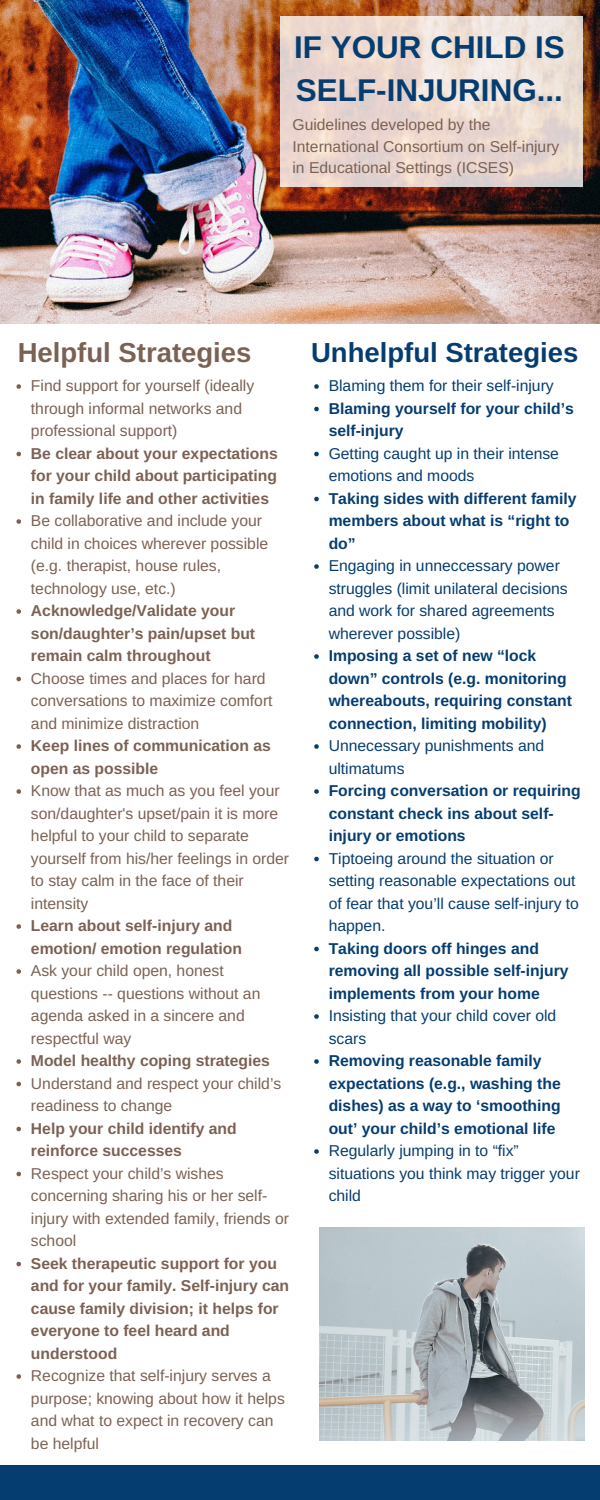
<style>
.page{position:relative;width:600px;height:1500px;background:#fff}
.page>*{position:absolute;margin:0;border:0;box-sizing:border-box;transform-origin:0 0}
.t1{font:700 31.4px/43.5px "Arimo";color:#053d70}
.t2{font:700 27.5px "Arimo";color:#053d70}
.t3{font:700 27.5px "Arimo";color:#7b6154}
.t4{font:15.7px/22.5px "Arimo";color:#7b6154}
.t5{font:700 15.7px/22.5px "Arimo";color:#053d70}
.t6{font:700 15.7px/22.5px "Arimo";color:#7b6154}
.t7{font:15.7px/22.5px "Arimo";color:#053d70}
</style>
<div class="page">
<img style="left:0;top:0;width:600px;height:323px">
<svg style="left:280px;top:16px;width:303px;height:171px;background:#ebdad2"></svg>
<svg style="left:16px;top:384px;width:5px;height:5px"></svg>
<svg style="left:16px;top:452px;width:5px;height:4px"></svg>
<svg style="left:16px;top:519px;width:5px;height:5px"></svg>
<svg style="left:16px;top:609px;width:5px;height:5px"></svg>
<svg style="left:16px;top:677px;width:5px;height:4px"></svg>
<svg style="left:16px;top:744px;width:5px;height:5px"></svg>
<svg style="left:16px;top:789px;width:5px;height:5px"></svg>
<svg style="left:16px;top:924px;width:5px;height:5px"></svg>
<svg style="left:16px;top:969px;width:5px;height:5px"></svg>
<svg style="left:16px;top:1059px;width:5px;height:5px"></svg>
<svg style="left:16px;top:1082px;width:5px;height:4px"></svg>
<svg style="left:16px;top:1127px;width:5px;height:4px"></svg>
<svg style="left:16px;top:1172px;width:5px;height:4px"></svg>
<svg style="left:16px;top:1262px;width:5px;height:4px"></svg>
<svg style="left:16px;top:1374px;width:5px;height:5px"></svg>
<svg style="left:314px;top:384px;width:5px;height:5px"></svg>
<svg style="left:314px;top:407px;width:5px;height:4px"></svg>
<svg style="left:314px;top:452px;width:5px;height:4px"></svg>
<svg style="left:314px;top:497px;width:5px;height:4px"></svg>
<svg style="left:314px;top:564px;width:5px;height:5px"></svg>
<svg style="left:314px;top:654px;width:5px;height:5px"></svg>
<svg style="left:314px;top:744px;width:5px;height:5px"></svg>
<svg style="left:314px;top:789px;width:5px;height:5px"></svg>
<svg style="left:314px;top:857px;width:5px;height:4px"></svg>
<svg style="left:314px;top:947px;width:5px;height:4px"></svg>
<svg style="left:314px;top:1014px;width:5px;height:5px"></svg>
<svg style="left:314px;top:1059px;width:5px;height:5px"></svg>
<svg style="left:314px;top:1149px;width:5px;height:5px"></svg>
<div style="left:0;top:1465px;width:600px;height:35px;background:#053d70"></div>
<img style="left:320px;top:1228px;width:264px;height:213px">
<h1 class="t1" style="left:294px;top:25px;width:272px">IF YOUR CHILD IS<br>SELF-INJURING...</h1>
<p class="t4" style="left:292px;top:113px;width:268px;line-height:21.8px">Guidelines developed by the<br>International Consortium on Self-injury in Educational Settings (ICSES)</p>
<h2 class="t3" style="left:18px;top:337px;width:235px">Helpful Strategies</h2>
<h2 class="t2" style="left:311px;top:337px;width:269px">Unhelpful Strategies</h2>
<p class="t4" style="left:31px;top:374px;width:225px">Find support for yourself (ideally through informal networks and professional support)</p>
<p class="t6" style="left:31px;top:442px;width:248px;text-align:justify">Be clear about your expectations for your child about participating in family life and other activities</p>
<p class="t4" style="left:31px;top:509px;width:239px">Be collaborative and include your child in choices wherever possible (e.g. therapist, house rules, technology use, etc.)</p>
<p class="t6" style="left:31px;top:599px;width:226px">Acknowledge/Validate your son/daughter’s pain/upset but remain calm throughout</p>
<p class="t4" style="left:31px;top:667px;width:243px">Choose times and places for hard conversations to maximize comfort and minimize distraction</p>
<p class="t6" style="left:31px;top:734px;width:241px">Keep lines of communication as open as possible</p>
<p class="t4" style="left:31px;top:779px;width:260px">Know that as much as you feel your son/daughter's upset/pain it is more helpful to your child to separate yourself from his/her feelings in order to stay calm in the face of their intensity</p>
<p class="t6" style="left:31px;top:914px;width:213px">Learn about self-injury and emotion/ emotion regulation</p>
<p class="t4" style="left:31px;top:959px;width:231px">Ask your child open, honest questions -- questions without an agenda asked in a sincere and respectful way</p>
<p class="t6" style="left:31px;top:1049px;width:241px">Model healthy coping strategies</p>
<p class="t4" style="left:31px;top:1072px;width:252px">Understand and respect your child’s readiness to change</p>
<p class="t6" style="left:31px;top:1117px;width:207px">Help your child identify and reinforce successes</p>
<p class="t4" style="left:31px;top:1162px;width:260px">Respect your child’s wishes concerning sharing his or her self&shy;injury with extended family, friends or school</p>
<p class="t6" style="left:31px;top:1252px;width:260px">Seek therapeutic support for you and for your family. Self-injury can cause family division; it helps for everyone to feel heard and understood</p>
<p class="t4" style="left:31px;top:1364px;width:255px">Recognize that self-injury serves a purpose; knowing about how it helps and what to expect in recovery can be helpful</p>
<p class="t7" style="left:329px;top:374px;width:227px">Blaming them for their self-injury</p>
<p class="t5" style="left:329px;top:397px;width:247px">Blaming yourself for your child’s self-injury</p>
<p class="t7" style="left:329px;top:442px;width:232px">Getting caught up in their intense emotions and moods</p>
<p class="t5" style="left:329px;top:487px;width:249px">Taking sides with different family members about what is “right to do”</p>
<p class="t7" style="left:329px;top:554px;width:241px">Engaging in unneccessary power struggles (limit unilateral decisions and work for shared agreements wherever possible)</p>
<p class="t5" style="left:329px;top:644px;width:245px">Imposing a set of new “lock down” controls (e.g. monitoring whereabouts, requiring constant connection, limiting mobility)</p>
<p class="t7" style="left:329px;top:734px;width:217px">Unnecessary punishments and ultimatums</p>
<p class="t5" style="left:329px;top:779px;width:254px">Forcing conversation or requiring constant check ins about self&shy;injury or emotions</p>
<p class="t7" style="left:329px;top:847px;width:252px">Tiptoeing around the situation or setting reasonable expectations out of fear that you’ll cause self-injury to happen.</p>
<p class="t5" style="left:329px;top:937px;width:241px">Taking doors off hinges and removing all possible self-injury implements from your home</p>
<p class="t7" style="left:329px;top:1004px;width:229px">Insisting that your child cover old scars</p>
<p class="t5" style="left:329px;top:1049px;width:234px">Removing reasonable family expectations (e.g., washing the dishes) as a way to ‘smoothing out’ your child’s emotional life</p>
<p class="t7" style="left:329px;top:1139px;width:253px">Regularly jumping in to “fix” situations you think may trigger your child</p>
</div>
